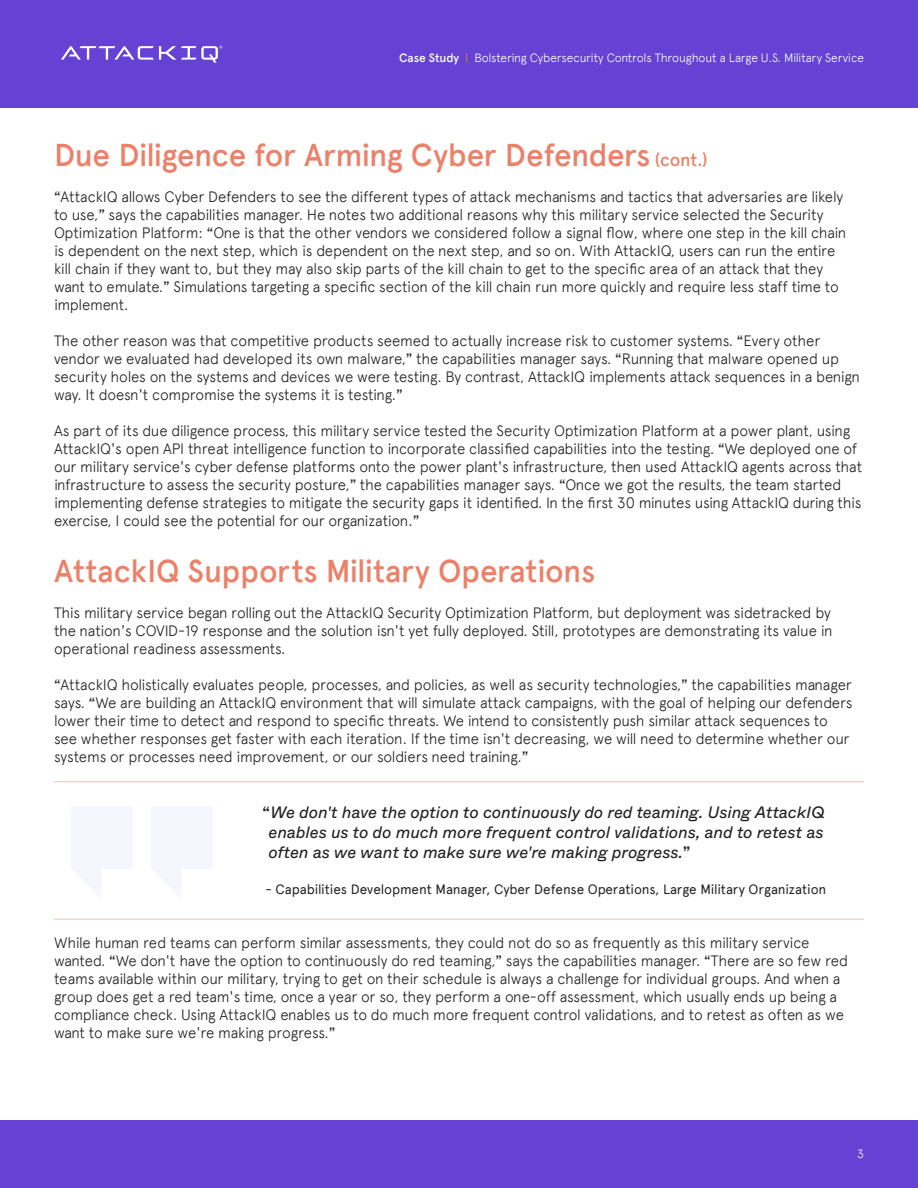
<style>
.page{position:relative;width:918px;height:1188px;background:#fff}
.page>*{position:absolute;margin:0;border:0;box-sizing:border-box;transform-origin:0 0}
.Body{font:500 31.5px "Apercu Pro";letter-spacing:-.015em;color:#eb8169}
.Body-2{font:italic 16.5px/19.8px "Whyte";color:#232224;text-align:justify}
.Body-3{font:300 15px/18px "Apercu Pro";letter-spacing:-.015em;color:#232224}
.Body-4{font:13.5px "Apercu Pro";letter-spacing:-.005em;color:#232224}
.t1{font:300 12px "Apercu Pro";letter-spacing:-.015em;color:#fff}
.s1{font-weight:500}
.s2{color:#eb8169}
.s3{font-size:18px}
.s4{font-family:"Whyte";font-weight:400}
.s5{font-weight:500;font-style:normal}
</style>
<div class="page">
<div style="left:0;top:0;width:918px;height:108px;background:#6542d3"></div>
<svg style="left:61px;top:45px;width:162px;height:18px"></svg>
<div style="left:0;top:1120px;width:918px;height:68px;background:#6542d3"></div>
<hr style="left:54px;top:781px;width:810px;height:1px;background:#f5c0b4">
<hr style="left:54px;top:919px;width:810px;height:1px;background:#f5c0b4">
<p class="t1" style="left:399px;top:49px;width:466px"><span class="s1">Case Study</span> <span class="s2">|</span> Bolstering Cybersecurity Controls Throughout a Large U.S. Military Service</p>
<p class="Body" style="left:54px;top:132px;width:655px">Due Diligence for Arming Cyber Defenders <span class="s3">(cont.)</span></p>
<p class="Body-3" style="left:54px;top:187px;width:794px"><span class="s4">“</span>AttackIQ allows Cyber Defenders to see the different types of attack mechanisms and tactics that adversaries are likely to use,<span class="s4">”</span> says the capabilities manager. He notes two additional reasons why this military service selected the Security Optimization Platform: <span class="s4">“</span>One is that the other vendors we considered follow a signal flow, where one step in the kill chain is dependent on the next step, which is dependent on the next step, and so on. With AttackIQ, users can run the entire kill chain if they want to, but they may also skip parts of the kill chain to get to the specific area of an attack that they want to emulate.<span class="s4">”</span> Simulations targeting a specific section of the kill chain run more quickly and require less staff time to implement.</p>
<p class="Body-3" style="left:54px;top:331px;width:808px">The other reason was that competitive products seemed to actually increase risk to customer systems. <span class="s4">“</span>Every other vendor we evaluated had developed its own malware,<span class="s4">”</span> the capabilities manager says. <span class="s4">“</span>Running that malware opened up security holes on the systems and devices we were testing. By contrast, AttackIQ implements attack sequences in a benign way. It doesn't compromise the systems it is testing.<span class="s4">”</span></p>
<p class="Body-3" style="left:54px;top:421px;width:810px">As part of its due diligence process, this military service tested the Security Optimization Platform at a power plant, using AttackIQ's open API threat intelligence function to incorporate classified capabilities into the testing. <span class="s4">“</span>We deployed one of our military service's cyber defense platforms onto the power plant's infrastructure, then used AttackIQ agents across that infrastructure to assess the security posture,<span class="s4">”</span> the capabilities manager says. <span class="s4">“</span>Once we got the results, the team started implementing defense strategies to mitigate the security gaps it identified. In the first 30 minutes using AttackIQ during this exercise, I could see the potential for our organization.<span class="s4">”</span></p>
<h1 class="Body" style="left:54px;top:547px;width:543px">AttackIQ Supports Military Operations</h1>
<p class="Body-3" style="left:54px;top:602px;width:780px;text-align:justify">This military service began rolling out the AttackIQ Security Optimization Platform, but deployment was sidetracked by the nation's COVID-19 response and the solution isn't yet fully deployed. Still, prototypes are demonstrating its value in operational readiness assessments.</p>
<p class="Body-3" style="left:54px;top:674px;width:800px"><span class="s4">“</span>AttackIQ holistically evaluates people, processes, and policies, as well as security technologies,<span class="s4">”</span> the capabilities manager says. <span class="s4">“</span>We are building an AttackIQ environment that will simulate attack campaigns, with the goal of helping our defenders lower their time to detect and respond to specific threats. We intend to consistently push similar attack sequences to see whether responses get faster with each iteration. If the time isn't decreasing, we will need to determine whether our systems or processes need improvement, or our soldiers need training.<span class="s4">”</span></p>
<p class="Body-2" style="left:268px;top:801px;width:558px;text-indent:-6px"><span class="s5">“</span>We don't have the option to continuously do red teaming. Using AttackIQ enables us to do much more frequent control validations, and to retest as often as we want to make sure we're making progress.<span class="s5">”</span></p>
<p class="Body-4" style="left:266px;top:879px;width:562px">- Capabilities Development Manager, Cyber Defense Operations, Large Military Organization</p>
<p class="Body-3" style="left:54px;top:932px;width:796px">While human red teams can perform similar assessments, they could not do so as frequently as this military service wanted. <span class="s4">“</span>We don't have the option to continuously do red teaming,<span class="s4">”</span> says the capabilities manager. <span class="s4">“</span>There are so few red teams available within our military, trying to get on their schedule is always a challenge for individual groups. And when a group does get a red team's time, once a year or so, they perform a one-off assessment, which usually ends up being a compliance check. Using AttackIQ enables us to do much more frequent control validations, and to retest as often as we want to make sure we're making progress.<span class="s4">”</span></p>
<p class="t1" style="left:857px;top:1145px;width:8px">3</p>
</div>
